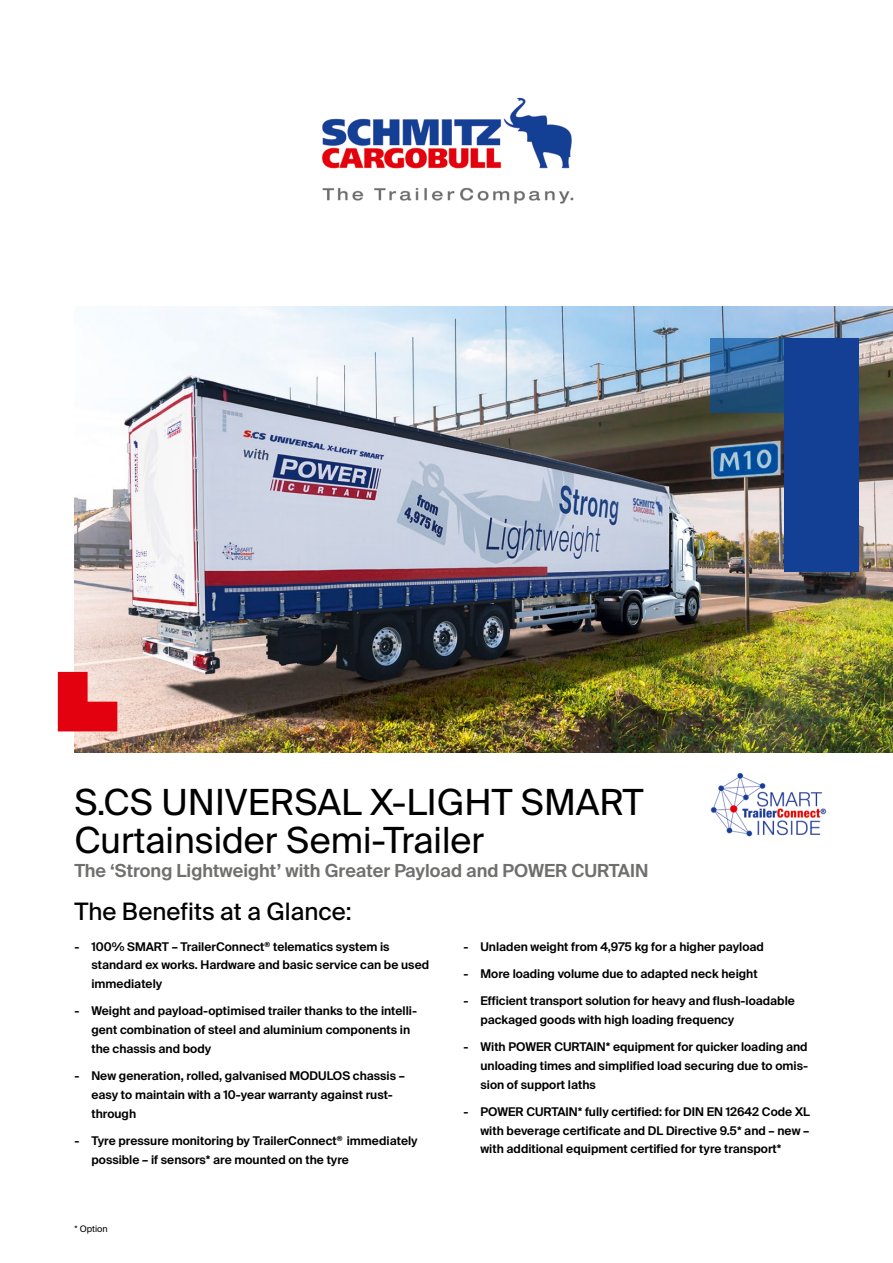
<style>
.page{position:relative;width:893px;height:1263px;background:#fff}
.page>*{position:absolute;margin:0;border:0;box-sizing:border-box;transform-origin:0 0}
.t1{font:36px/37.5px "Suisse Intl";color:#000}
.t2{font:24px "Suisse Intl";color:#000}
.t3{font:600 18px "Suisse Intl";color:#6f6f6e}
.t4{font:600 12px/18.8px "Suisse Intl";color:#000}
.t5{font:9px "Suisse Intl";color:#000}
</style>
<div class="page">
<img style="left:74px;top:306px;width:819px;height:447px">
<img style="left:710px;top:773px;width:117px;height:64px">
<svg style="left:710px;top:338px;width:74px;height:74px;background:#326495"></svg>
<div style="left:784px;top:338px;width:75px;height:234px;background:#134094"></div>
<svg style="left:58px;top:672px;width:59px;height:59px;background:#e63740"></svg>
<img style="left:321px;top:97px;width:253px;height:107px">
<h1 class="t1" style="left:74px;top:784px;width:571px">S.CS UNIVERSAL X-LIGHT SMART<br>Curtainsider Semi-Trailer</h1>
<h3 class="t3" style="left:74px;top:860px;width:576px">The ‘Strong Lightweight’ with Greater Payload and POWER CURTAIN</h3>
<h2 class="t2" style="left:74px;top:898px;width:279px">The Benefits at a Glance:</h2>
<p class="t4" style="left:91px;top:937px;width:339px;text-indent:-17px">- 100% SMART – TrailerConnect<sup>®</sup> telematics system is standard ex works. Hardware and basic service can be used immediately</p>
<p class="t4" style="left:91px;top:1002px;width:327px;text-indent:-17px">- Weight and payload-optimised trailer thanks to the intelli&shy;gent combination of steel and aluminium components in the chassis and body</p>
<p class="t4" style="left:91px;top:1067px;width:315px;text-indent:-17px">- New generation, rolled, galvanised MODULOS chassis – easy to maintain with a 10-year warranty against rust&shy;through</p>
<p class="t4" style="left:91px;top:1131px;width:328px;text-indent:-17px">- Tyre pressure monitoring by TrailerConnect<sup>®</sup> immediately possible – if sensors* are mounted on the tyre</p>
<p class="t5" style="left:74px;top:1223px;width:35px">* Option</p>
<p class="t4" style="left:463px;top:937px;width:302px">- Unladen weight from 4,975 kg for a higher payload</p>
<p class="t4" style="left:463px;top:964px;width:296px">- More loading volume due to adapted neck height</p>
<p class="t4" style="left:480px;top:992px;width:316px;text-indent:-17px">- Efficient transport solution for heavy and flush-loadable packaged goods with high loading frequency</p>
<p class="t4" style="left:480px;top:1038px;width:329px;text-align:justify;text-indent:-17px">- With POWER CURTAIN* equipment for quicker loading and unloading times and simplified load securing due to omis&shy;sion of support laths</p>
<p class="t4" style="left:480px;top:1102px;width:331px;text-align:justify;text-indent:-17px">- POWER CURTAIN* fully certified: for DIN EN 12642 Code XL with beverage certificate and DL Directive 9.5* and – new – with additional equipment certified for tyre transport*</p>
</div>
